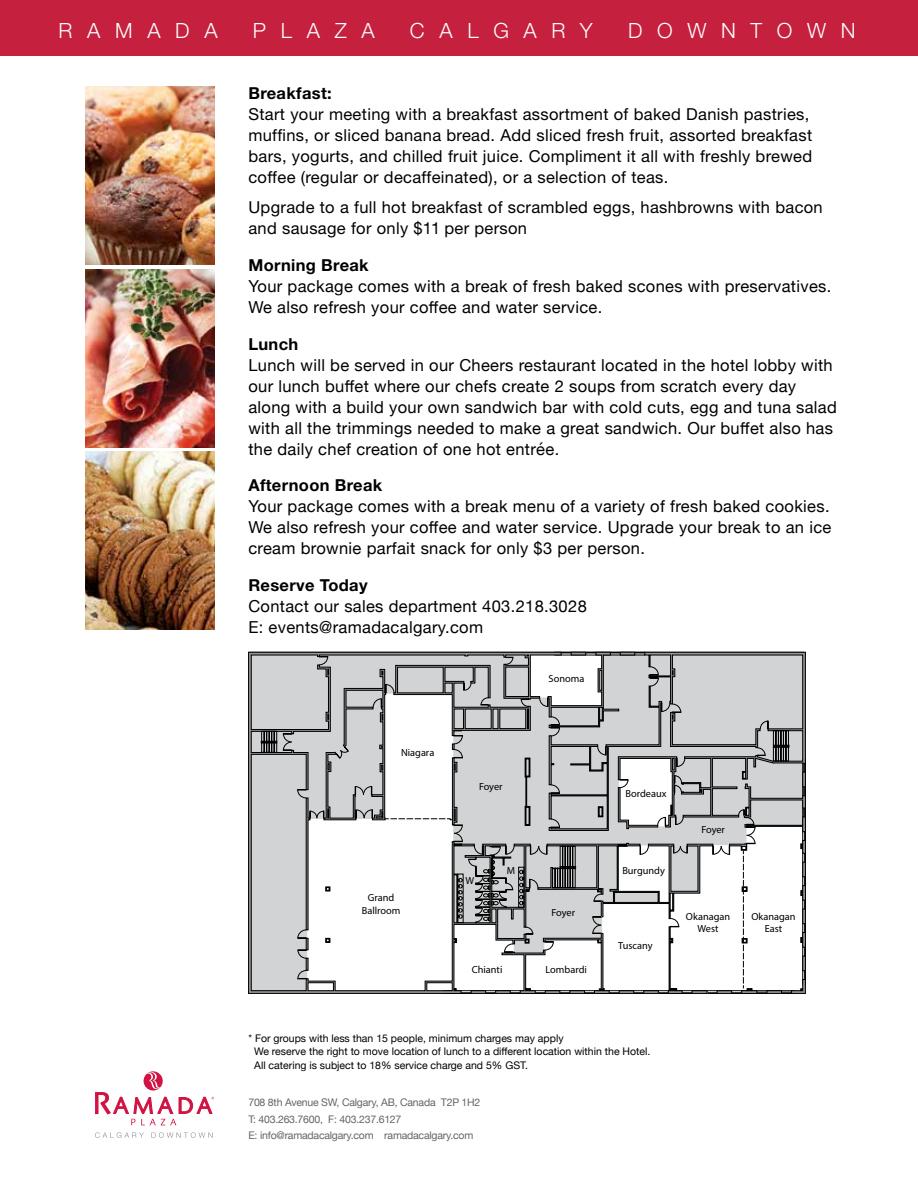
<style>
.page{position:relative;width:918px;height:1188px;background:#fff}
.page>*{position:absolute;margin:0;border:0;box-sizing:border-box;transform-origin:0 0}
.t1{font:300 21px "Helvetica Neue";letter-spacing:.7em;color:#fff}
.t2{font:16.5px/21px "Helvetica Neue";letter-spacing:.02em;color:#000}
.t3{font:16.5px/21px "Helvetica Neue";letter-spacing:.02em;color:#000}
.t4{font:700 16.5px "Helvetica Neue";letter-spacing:.02em;color:#000}
.t5{font:10.5px/13.5px "Helvetica Neue";color:#000}
.t6{font:10.5px/16.5px "Helvetica Neue";letter-spacing:-.02em;color:#636466}
.t7{font:10.35px/12.5px "Myriad Pro";color:#000;text-align:center}
</style>
<div class="page">
<div style="left:0;top:0;width:918px;height:56px;background:#c5203e"></div>
<svg style="left:95px;top:1132px;width:49px;height:6px"></svg>
<svg style="left:151px;top:1132px;width:62px;height:6px"></svg>
<svg style="left:95px;top:1071px;width:119px;height:54px"></svg>
<img style="left:85px;top:86px;width:129px;height:179px">
<img style="left:85px;top:452px;width:129px;height:178px">
<svg style="left:248px;top:652px;width:35px;height:342px"></svg>
<svg style="left:261px;top:741px;width:22px;height:128px"></svg>
<svg style="left:283px;top:652px;width:523px;height:342px"></svg>
<img style="left:85px;top:269px;width:129px;height:178px">
<p class="t1" style="left:59px;top:18px;width:161px">RAMADA</p>
<p class="t1" style="left:253px;top:18px;width:123px">PLAZA</p>
<p class="t1" style="left:410px;top:18px;width:184px">CALGARY</p>
<p class="t1" style="left:628px;top:18px;width:229px">DOWNTOWN</p>
<p class="t4" style="left:248px;top:83px;width:85px">Breakfast:</p>
<p class="t3" style="left:248px;top:104px;width:565px">Start your meeting with a breakfast assortment of baked Danish pastries, muffins, or sliced banana bread. Add sliced fresh fruit, assorted breakfast bars, yogurts, and chilled fruit juice. Compliment it all with freshly brewed coffee (regular or decaffeinated), or a selection of teas.</p>
<p class="t3" style="left:248px;top:197px;width:576px">Upgrade to a full hot breakfast of scrambled eggs, hashbrowns with bacon and sausage for only $11 per person</p>
<p class="t4" style="left:248px;top:255px;width:122px">Morning Break</p>
<p class="t2" style="left:248px;top:276px;width:585px">Your package comes with a break of fresh baked scones with preservatives.<br>We also refresh your coffee and water service.</p>
<p class="t4" style="left:248px;top:333px;width:51px">Lunch</p>
<p class="t2" style="left:248px;top:355px;width:590px">Lunch will be served in our Cheers restaurant located in the hotel lobby with our lunch buffet where our chefs create 2 soups from scratch every day along with a build your own sandwich bar with cold cuts, egg and tuna salad with all the trimmings needed to make a great sandwich. Our buffet also has the daily chef creation of one hot entrée.</p>
<p class="t4" style="left:248px;top:475px;width:135px">Afternoon Break</p>
<p class="t2" style="left:248px;top:497px;width:585px;text-align:justify">Your package comes with a break menu of a variety of fresh baked cookies.<br>We also refresh your coffee and water service. Upgrade your break to an ice cream brownie parfait snack for only $3 per person.</p>
<p class="t4" style="left:248px;top:575px;width:121px">Reserve Today</p>
<p class="t2" style="left:248px;top:597px;width:340px">Contact our sales department 403.218.3028<br>E: events@ramadacalgary.com</p>
<p class="t7" style="left:549px;top:672px;width:37px">Sonoma</p>
<p class="t7" style="left:401px;top:746px;width:35px">Niagara</p>
<p class="t7" style="left:362px;top:891px;width:40px">Grand<br>Ballroom</p>
<p class="t7" style="left:479px;top:780px;width:25px">Foyer</p>
<p class="t7" style="left:465px;top:874px;width:10px">W</p>
<p class="t7" style="left:507px;top:865px;width:10px">M</p>
<p class="t7" style="left:552px;top:907px;width:25px">Foyer</p>
<p class="t7" style="left:472px;top:963px;width:32px">Chianti</p>
<p class="t7" style="left:546px;top:963px;width:43px">Lombardi</p>
<p class="t7" style="left:626px;top:787px;width:42px">Bordeaux</p>
<p class="t7" style="left:622px;top:864px;width:44px">Burgundy</p>
<p class="t7" style="left:618px;top:939px;width:36px">Tuscany</p>
<p class="t7" style="left:701px;top:823px;width:25px">Foyer</p>
<p class="t7" style="left:686px;top:910px;width:46px">Okanagan<br>West</p>
<p class="t7" style="left:751px;top:910px;width:46px">Okanagan<br>East</p>
<p class="t5" style="left:254px;top:1032px;width:398px;text-indent:-6px">* For groups with less than 15 people, minimum charges may apply<br>We reserve the right to move location of lunch to a different location within the Hotel.<br>All catering is subject to 18% service charge and 5% GST.</p>
<p class="t6" style="left:248px;top:1095px;width:234px">708 8th Avenue SW, Calgary, AB, Canada T2P 1H2<br>T: 403.263.7600, F: 403.237.6127<br>E: info@ramadacalgary.com ramadacalgary.com</p>
</div>
